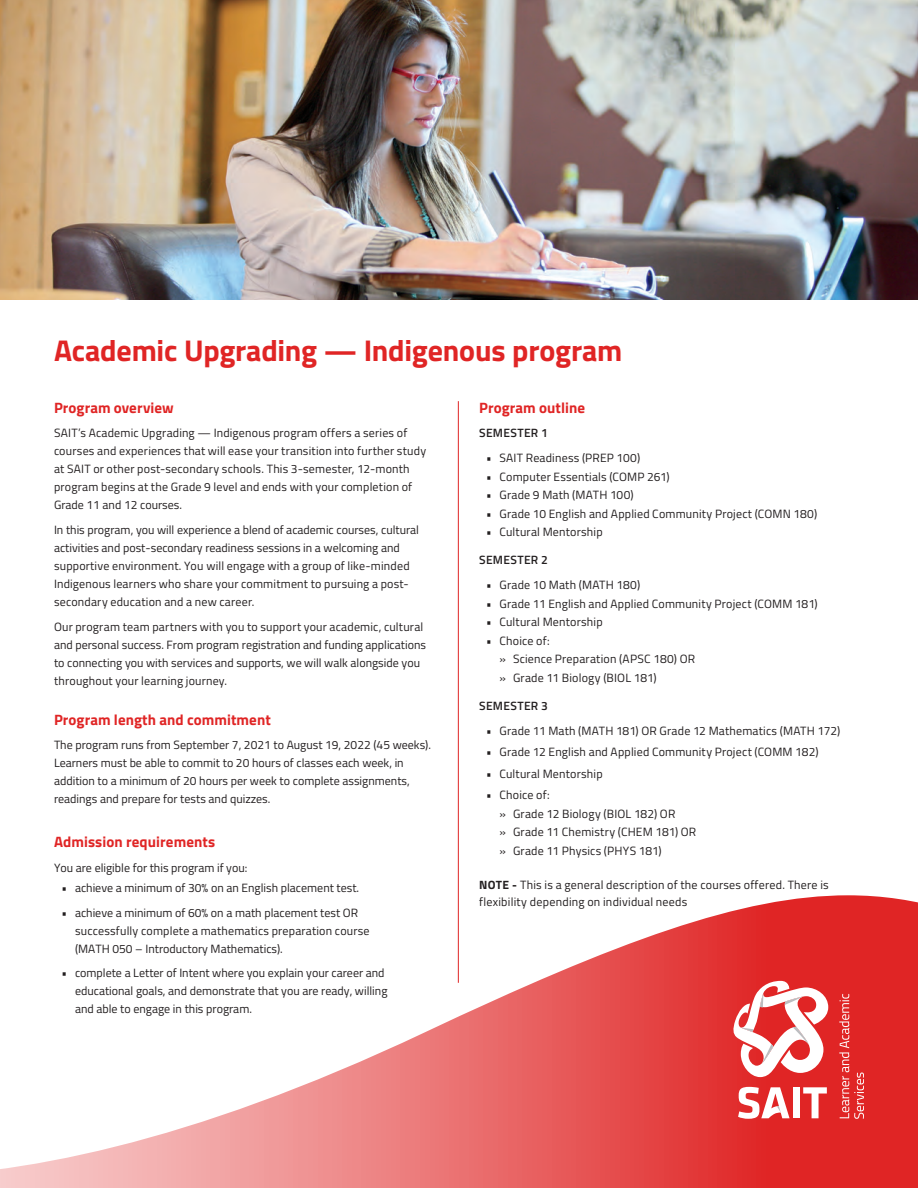
<style>
.page{position:relative;width:918px;height:1188px;background:#fff}
.page>*{position:absolute;margin:0;border:0;box-sizing:border-box;transform-origin:0 0}
.t1{font:700 30px "Titillium";letter-spacing:-.005em;color:#e02525}
.Copy{font:700 15px "Titillium";letter-spacing:.005em;color:#e02525}
.Subhead{font:700 15px "Titillium";letter-spacing:.005em;color:#e02525}
.Copy-2{font:12px/18px "Titillium";letter-spacing:.01em;color:#231f20}
.Copy-3{font:600 12px "Titillium";letter-spacing:.02em;color:#231f20}
.s1{font-weight:700}
</style>
<div class="page">
<svg style="left:0;top:895px;width:918px;height:293px"></svg>
<hr style="left:458px;top:401px;width:1px;height:582px;background:#e02525">
<img style="left:0;top:0;width:918px;height:300px">
<svg style="left:839px;top:994px;width:25px;height:125px;background:#e44242"></svg>
<svg style="left:738px;top:1087px;width:52px;height:32px"></svg>
<div style="left:793px;top:1087px;width:7px;height:31px;background:#fff"></div>
<svg style="left:803px;top:1087px;width:24px;height:31px"></svg>
<svg style="left:732px;top:981px;width:96px;height:96px"></svg>
<p class="t1" style="left:54px;top:327px;width:570px">Academic Upgrading — Indigenous program</p>
<p class="Copy" style="left:54px;top:396px;width:121px">Program overview</p>
<p class="Copy-2" style="left:54px;top:424px;width:374px">SAIT’s Academic Upgrading — Indigenous program offers a series of courses and experiences that will ease your transition into further study at SAIT or other post-secondary schools. This 3-semester, 12-month program begins at the Grade 9 level and ends with your completion of Grade 11 and 12 courses.</p>
<p class="Copy-2" style="left:54px;top:520px;width:367px">In this program, you will experience a blend of academic courses, cultural activities and post-secondary readiness sessions in a welcoming and supportive environment. You will engage with a group of like-minded Indigenous learners who share your commitment to pursuing a post&shy;secondary education and a new career.</p>
<p class="Copy-2" style="left:54px;top:617px;width:374px">Our program team partners with you to support your academic, cultural and personal success. From program registration and funding applications to connecting you with services and supports, we will walk alongside you throughout your learning journey.</p>
<p class="Copy" style="left:54px;top:708px;width:218px">Program length and commitment</p>
<p class="Copy-2" style="left:54px;top:736px;width:379px">The program runs from September 7, 2021 to August 19, 2022 (45 weeks).<br>Learners must be able to commit to 20 hours of classes each week, in addition to a minimum of 20 hours per week to complete assignments, readings and prepare for tests and quizzes.</p>
<p class="Copy" style="left:54px;top:830px;width:163px">Admission requirements</p>
<p class="Copy-2" style="left:54px;top:858px;width:195px">You are eligible for this program if you:</p>
<p class="Copy-2" style="left:62px;top:878px;width:299px">• achieve a minimum of 30% on an English placement test.</p>
<p class="Copy-2" style="left:75px;top:903px;width:296px;text-indent:-14px">• achieve a minimum of 60% on a math placement test OR successfully complete a mathematics preparation course (MATH 050 – Introductory Mathematics).</p>
<p class="Copy-2" style="left:75px;top:964px;width:314px;text-indent:-14px">• complete a Letter of Intent where you explain your career and educational goals, and demonstrate that you are ready, willing and able to engage in this program.</p>
<p class="Subhead" style="left:479px;top:396px;width:107px">Program outline</p>
<p class="Copy-3" style="left:479px;top:424px;width:70px">SEMESTER 1</p>
<p class="Copy-2" style="left:486px;top:448px;width:156px">• SAIT Readiness (PREP 100)</p>
<p class="Copy-2" style="left:486px;top:467px;width:185px">• Computer Essentials (COMP 261)</p>
<p class="Copy-2" style="left:486px;top:485px;width:149px">• Grade 9 Math (MATH 100)</p>
<p class="Copy-2" style="left:486px;top:504px;width:333px">• Grade 10 English and Applied Community Project (COMN 180)</p>
<p class="Copy-2" style="left:486px;top:522px;width:118px">• Cultural Mentorship</p>
<p class="Copy-3" style="left:479px;top:551px;width:70px">SEMESTER 2</p>
<p class="Copy-2" style="left:486px;top:575px;width:156px">• Grade 10 Math (MATH 180)</p>
<p class="Copy-2" style="left:486px;top:594px;width:333px">• Grade 11 English and Applied Community Project (COMM 181)</p>
<p class="Copy-2" style="left:486px;top:612px;width:118px">• Cultural Mentorship</p>
<p class="Copy-2" style="left:486px;top:631px;width:65px">• Choice of:</p>
<p class="Copy-2" style="left:500px;top:649px;width:197px">» Science Preparation (APSC 180) OR</p>
<p class="Copy-2" style="left:500px;top:668px;width:159px">» Grade 11 Biology (BIOL 181)</p>
<p class="Copy-3" style="left:479px;top:697px;width:70px">SEMESTER 3</p>
<p class="Copy-2" style="left:486px;top:721px;width:356px">• Grade 11 Math (MATH 181) OR Grade 12 Mathematics (MATH 172)</p>
<p class="Copy-2" style="left:486px;top:742px;width:334px">• Grade 12 English and Applied Community Project (COMM 182)</p>
<p class="Copy-2" style="left:486px;top:764px;width:118px">• Cultural Mentorship</p>
<p class="Copy-2" style="left:486px;top:786px;width:65px">• Choice of:</p>
<p class="Copy-2" style="left:500px;top:804px;width:177px">» Grade 12 Biology (BIOL 182) OR</p>
<p class="Copy-2" style="left:500px;top:823px;width:198px">» Grade 11 Chemistry (CHEM 181) OR</p>
<p class="Copy-2" style="left:500px;top:841px;width:164px">» Grade 11 Physics (PHYS 181)</p>
<p class="Copy-2" style="left:479px;top:876px;width:351px;line-height:17.2px"><span class="s1">NOTE -</span> This is a general description of the courses offered. There is flexibility depending on individual needs</p>
</div>
